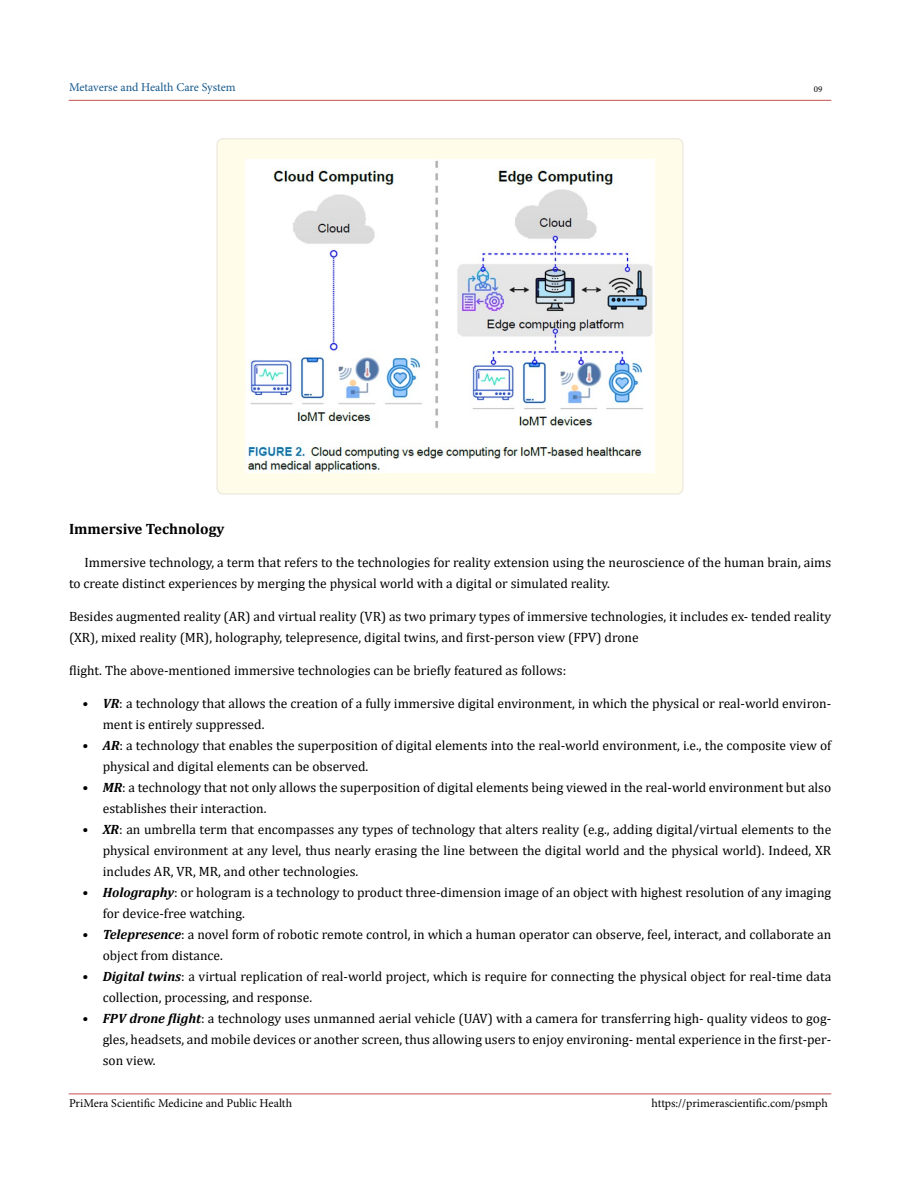
<style>
.page{position:relative;width:900px;height:1188px;background:#fff}
.page>*{position:absolute;margin:0;border:0;box-sizing:border-box;transform-origin:0 0}
.t1{font:700 15px "Cambria";color:#000}
.t2{font:13.5px/21px "Cambria";color:#000}
.t3{font:12px "Minion Pro";color:#000}
.t4{font:12px "Minion Pro";letter-spacing:-.005em;color:#15588c}
.t5{font:9px "Minion Pro";color:#000}
.s1{font-weight:700;font-style:italic}
</style>
<div class="page">
<hr style="left:69px;top:100px;width:762px;height:1px;background:#c0504d">
<hr style="left:69px;top:1094px;width:762px;height:1px;background:#c0504d">
<div style="left:217px;top:139px;width:466px;height:355px;background:#fffde9;border-radius:6px"></div>
<div style="left:216px;top:138px;width:468px;height:357px;border:2px solid #eeece1;border-radius:6px"></div>
<img style="left:246px;top:160px;width:408px;height:312px">
<p class="t4" style="left:69px;top:79px;width:168px">Metaverse and Health Care System</p>
<p class="t5" style="left:814px;top:83px;width:10px">09</p>
<p class="t1" style="left:69px;top:518px;width:157px">Immersive Technology</p>
<p class="t2" style="left:69px;top:552px;width:764px;text-indent:16px">Immersive technology, a term that refers to the technologies for reality extension using the neuroscience of the human brain, aims to create distinct experiences by merging the physical world with a digital or simulated reality.</p>
<p class="t2" style="left:69px;top:606px;width:764px">Besides augmented reality (AR) and virtual reality (VR) as two primary types of immersive technologies, it includes ex- tended reality (XR), mixed reality (MR), holography, telepresence, digital twins, and first-person view (FPV) drone</p>
<p class="t2" style="left:69px;top:660px;width:499px">flight. The above-mentioned immersive technologies can be briefly featured as follows:</p>
<p class="t2" style="left:103px;top:693px;width:730px;text-indent:-20px">• <span class="s1">VR</span>: a technology that allows the creation of a fully immersive digital environment, in which the physical or real-world environ&shy;ment is entirely suppressed.</p>
<p class="t2" style="left:103px;top:735px;width:730px;text-indent:-20px">• <span class="s1">AR</span>: a technology that enables the superposition of digital elements into the real-world environment, i.e., the composite view of physical and digital elements can be observed.</p>
<p class="t2" style="left:103px;top:777px;width:730px;text-indent:-20px">• <span class="s1">MR</span>: a technology that not only allows the superposition of digital elements being viewed in the real-world environment but also establishes their interaction.</p>
<p class="t2" style="left:103px;top:819px;width:730px;text-align:justify;text-indent:-20px">• <span class="s1">XR</span>: an umbrella term that encompasses any types of technology that alters reality (e.g., adding digital/virtual elements to the physical environment at any level, thus nearly erasing the line between the digital world and the physical world). Indeed, XR includes AR, VR, MR, and other technologies.</p>
<p class="t2" style="left:103px;top:882px;width:730px;text-indent:-20px">• <span class="s1">Holography</span>: or hologram is a technology to product three-dimension image of an object with highest resolution of any imaging for device-free watching.</p>
<p class="t2" style="left:103px;top:924px;width:730px;text-indent:-20px">• <span class="s1">Telepresence</span>: a novel form of robotic remote control, in which a human operator can observe, feel, interact, and collaborate an object from distance.</p>
<p class="t2" style="left:103px;top:966px;width:730px;text-indent:-20px">• <span class="s1">Digital twins</span>: a virtual replication of real-world project, which is require for connecting the physical object for real-time data collection, processing, and response.</p>
<p class="t2" style="left:103px;top:1008px;width:730px;text-align:justify;text-indent:-20px">• <span class="s1">FPV drone flight</span>: a technology uses unmanned aerial vehicle (UAV) with a camera for transferring high- quality videos to gog&shy;gles, headsets, and mobile devices or another screen, thus allowing users to enjoy environing- mental experience in the first-per&shy;son view.</p>
<p class="t3" style="left:69px;top:1095px;width:225px">PriMera Scientific Medicine and Public Health</p>
<p class="t3" style="left:652px;top:1095px;width:178px">https://primerascientific.com/psmph</p>
</div>
